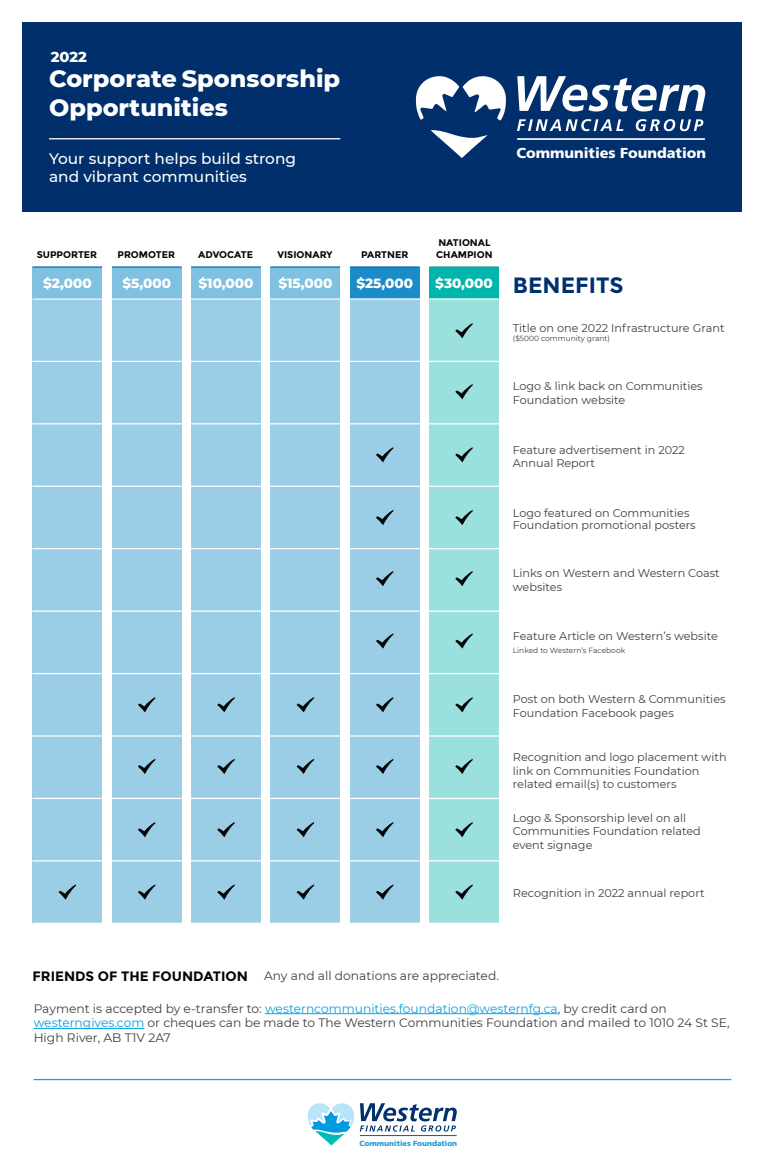
<style>
.page{position:relative;width:765px;height:1170px;background:#fff}
.page>*{position:absolute;margin:0;border:0;box-sizing:border-box;transform-origin:0 0}
.t1{font:800 24px/28.8px "Montserrat";color:#fff}
.t2{font:700 22.12px "Montserrat";color:#00306d}
.t3{font:500 15.38px/18.4px "Montserrat";color:#fff}
.t4{font:800 14.62px "Montserrat";color:#fff}
.t5{font:900 14.38px "Frutiger";color:#fff}
.t6{font:800 13.62px "Montserrat";color:#fff}
.t7{font:700 13.62px "Montserrat";color:#040503}
.t8{font:12.25px/14.8px "Montserrat";color:#413f41}
.t9{font:11.25px/13.5px "Montserrat";color:#413f41}
.t10{font:700 9.62px/11.6px "Montserrat";color:#040503}
.t11{font:7.5px "Montserrat";color:#413f41}
.t12{font:900 7.38px "Frutiger";color:#1799d6}
.s1{color:#0fa2dd}
.s2{color:#009bde}
</style>
<div class="page">
<div style="left:429px;top:298px;width:70px;height:626px;background:#9ae1de"></div>
<div style="left:350px;top:298px;width:70px;height:626px;background:#9acde6"></div>
<div style="left:271px;top:298px;width:69px;height:626px;background:#9acde6"></div>
<div style="left:191px;top:298px;width:70px;height:626px;background:#9acde6"></div>
<div style="left:112px;top:298px;width:70px;height:626px;background:#9acde6"></div>
<div style="left:32px;top:298px;width:70px;height:626px;background:#9acde6"></div>
<div style="left:429px;top:267px;width:70px;height:31px;background:#00b5ac"></div>
<div style="left:350px;top:267px;width:70px;height:31px;background:#1a8dc8"></div>
<div style="left:271px;top:267px;width:69px;height:31px;background:#80c0e0"></div>
<div style="left:191px;top:267px;width:70px;height:31px;background:#80c0e0"></div>
<div style="left:112px;top:267px;width:70px;height:31px;background:#80c0e0"></div>
<div style="left:32px;top:267px;width:70px;height:31px;background:#80c0e0"></div>
<svg style="left:455px;top:323px;width:18px;height:15px"></svg>
<svg style="left:455px;top:759px;width:18px;height:15px"></svg>
<svg style="left:455px;top:697px;width:18px;height:15px"></svg>
<svg style="left:376px;top:759px;width:18px;height:15px"></svg>
<svg style="left:376px;top:697px;width:18px;height:15px"></svg>
<svg style="left:297px;top:759px;width:17px;height:15px"></svg>
<svg style="left:297px;top:697px;width:17px;height:15px"></svg>
<svg style="left:217px;top:759px;width:18px;height:15px"></svg>
<svg style="left:217px;top:697px;width:18px;height:15px"></svg>
<svg style="left:138px;top:759px;width:18px;height:15px"></svg>
<svg style="left:138px;top:697px;width:18px;height:15px"></svg>
<svg style="left:455px;top:822px;width:18px;height:15px"></svg>
<svg style="left:376px;top:822px;width:18px;height:15px"></svg>
<svg style="left:297px;top:822px;width:17px;height:15px"></svg>
<svg style="left:217px;top:822px;width:18px;height:15px"></svg>
<svg style="left:138px;top:822px;width:18px;height:15px"></svg>
<svg style="left:455px;top:884px;width:18px;height:16px"></svg>
<svg style="left:455px;top:384px;width:18px;height:15px"></svg>
<svg style="left:376px;top:884px;width:18px;height:16px"></svg>
<svg style="left:297px;top:884px;width:17px;height:16px"></svg>
<svg style="left:217px;top:884px;width:18px;height:16px"></svg>
<svg style="left:138px;top:884px;width:18px;height:16px"></svg>
<svg style="left:59px;top:884px;width:17px;height:16px"></svg>
<svg style="left:455px;top:633px;width:18px;height:16px"></svg>
<svg style="left:376px;top:633px;width:18px;height:16px"></svg>
<svg style="left:455px;top:571px;width:18px;height:15px"></svg>
<svg style="left:376px;top:571px;width:18px;height:15px"></svg>
<svg style="left:455px;top:510px;width:18px;height:15px"></svg>
<svg style="left:455px;top:447px;width:18px;height:15px"></svg>
<svg style="left:376px;top:510px;width:18px;height:15px"></svg>
<svg style="left:376px;top:447px;width:18px;height:15px"></svg>
<hr style="left:265px;top:1013px;width:293px;height:1px;background:#0fa2dd">
<hr style="left:34px;top:1028px;width:110px;height:1px;background:#009bde">
<hr style="left:429px;top:266px;width:70px;height:2px;background:#1ea089">
<hr style="left:350px;top:266px;width:70px;height:2px;background:#0070af">
<hr style="left:271px;top:266px;width:69px;height:2px;background:#0070af">
<hr style="left:191px;top:266px;width:70px;height:2px;background:#0070af">
<hr style="left:112px;top:266px;width:70px;height:2px;background:#0070af">
<hr style="left:32px;top:266px;width:70px;height:2px;background:#0070af">
<hr style="left:32px;top:486px;width:467px;height:1px;background:#fff">
<hr style="left:32px;top:423px;width:467px;height:1px;background:#fff">
<hr style="left:32px;top:361px;width:467px;height:1px;background:#fff">
<hr style="left:32px;top:298px;width:467px;height:2px;background:#fff">
<hr style="left:32px;top:548px;width:467px;height:1px;background:#fff">
<hr style="left:32px;top:611px;width:467px;height:1px;background:#fff">
<hr style="left:32px;top:673px;width:467px;height:1px;background:#fff">
<hr style="left:32px;top:735px;width:467px;height:2px;background:#fff">
<hr style="left:32px;top:798px;width:467px;height:1px;background:#fff">
<hr style="left:32px;top:860px;width:467px;height:1px;background:#fff">
<hr style="left:32px;top:923px;width:467px;height:1px;background:#fff">
<hr style="left:360px;top:1135px;width:97px;height:1px;background:#00306d">
<svg style="left:360px;top:1103px;width:97px;height:29px"></svg>
<svg style="left:308px;top:1103px;width:46px;height:42px"></svg>
<hr style="left:34px;top:1079px;width:697px;height:1px;background:#0fa2dd">
<div style="left:22px;top:22px;width:720px;height:190px;background:#002f6b"></div>
<hr style="left:49px;top:138px;width:291px;height:1px;background:#fff">
<svg style="left:416px;top:76px;width:90px;height:45px"></svg>
<hr style="left:517px;top:138px;width:188px;height:2px;background:#fff">
<svg style="left:517px;top:76px;width:188px;height:36px"></svg>
<svg style="left:517px;top:119px;width:106px;height:12px"></svg>
<svg style="left:636px;top:119px;width:67px;height:12px"></svg>
<svg style="left:431px;top:130px;width:57px;height:28px"></svg>
<p class="t4" style="left:51px;top:46px;width:38px">2022</p>
<p class="t1" style="left:49px;top:63px;width:293px">Corporate Sponsorship<br>Opportunities</p>
<p class="t3" style="left:49px;top:149px;width:249px">Your support helps build strong and vibrant communities</p>
<p class="t10" style="left:37px;top:248px;width:62px">SUPPORTER</p>
<p class="t10" style="left:117px;top:248px;width:59px">PROMOTER</p>
<p class="t10" style="left:198px;top:248px;width:56px">ADVOCATE</p>
<p class="t10" style="left:277px;top:248px;width:57px">VISIONARY</p>
<p class="t10" style="left:361px;top:248px;width:49px">PARTNER</p>
<p class="t6" style="left:43px;top:273px;width:50px">$2,000</p>
<p class="t6" style="left:122px;top:273px;width:50px">$5,000</p>
<p class="t6" style="left:199px;top:273px;width:56px">$10,000</p>
<p class="t6" style="left:278px;top:273px;width:55px">$15,000</p>
<p class="t6" style="left:356px;top:273px;width:58px">$25,000</p>
<p class="t5" style="left:516px;top:145px;width:191px">Communities Foundation</p>
<p class="t10" style="left:436px;top:237px;width:58px">NATIONAL<br>CHAMPION</p>
<p class="t6" style="left:435px;top:273px;width:59px">$30,000</p>
<p class="t2" style="left:513px;top:272px;width:112px">BENEFITS</p>
<p class="t9" style="left:513px;top:321px;width:213px">Title on one 2022 Infrastructure Grant</p>
<p class="t11" style="left:513px;top:333px;width:99px">($5000 community grant)</p>
<p class="t9" style="left:513px;top:379px;width:191px">Logo &amp; link back on Communities<br>Foundation website</p>
<p class="t9" style="left:513px;top:442px;width:174px">Feature advertisement in 2022<br>Annual Report</p>
<p class="t9" style="left:513px;top:506px;width:184px;line-height:12.5px">Logo featured on Communities<br>Foundation promotional posters</p>
<p class="t9" style="left:513px;top:566px;width:208px">Links on Western and Western Coast websites</p>
<p class="t9" style="left:513px;top:629px;width:207px">Feature Article on Western’s website</p>
<p class="t11" style="left:513px;top:645px;width:114px">Linked to Western’s Facebook</p>
<p class="t9" style="left:513px;top:692px;width:214px">Post on both Western &amp; Communities<br>Foundation Facebook pages</p>
<p class="t9" style="left:513px;top:750px;width:215px">Recognition and logo placement with link on Communities Foundation related email(s) to customers</p>
<p class="t9" style="left:513px;top:810px;width:190px">Logo &amp; Sponsorship level on all<br>Communities Foundation related event signage</p>
<p class="t9" style="left:513px;top:886px;width:193px">Recognition in 2022 annual report</p>
<p class="t8" style="left:264px;top:968px;width:236px">Any and all donations are appreciated.</p>
<p class="t8" style="left:34px;top:1001px;width:698px">Payment is accepted by e-transfer to: <span class="s1">westerncommunities.foundation@westernfg.ca</span>, by credit card on <span class="s2">westerngives.com</span> or cheques can be made to The Western Communities Foundation and mailed to 1010 24 St SE,<br>High River, AB T1V 2A7</p>
<p class="t7" style="left:32px;top:968px;width:217px">FRIENDS OF THE FOUNDATION</p>
<p class="t12" style="left:360px;top:1139px;width:99px">Communities Foundation</p>
</div>
